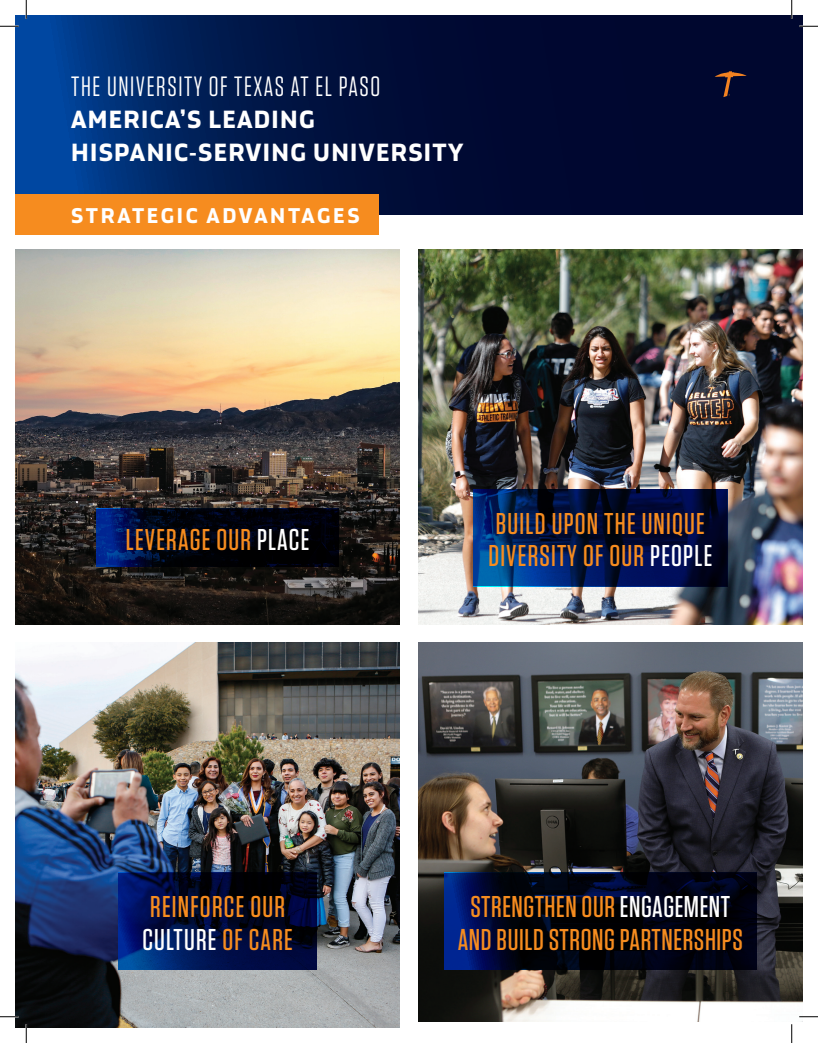
<style>
.page{position:relative;width:818px;height:1043px;background:#fff}
.page>*{position:absolute;margin:0;border:0;box-sizing:border-box;transform-origin:0 0}
.t1{font:500 30px/32.5px "Tungsten";letter-spacing:.04em;color:#f68c1f}
.t2{font:500 30px/32.5px "Tungsten";letter-spacing:.02em;color:#f68c1f;text-align:center}
.t3{font:27.88px "Tungsten";letter-spacing:.06em;color:#fff}
.t4{font:800 26.25px/32.5px "Coversans";letter-spacing:.05em;color:#fff}
.t5{font:800 22.5px "Coversans";letter-spacing:.12em;color:#fff}
.s1{color:#fff}
</style>
<div class="page">
<img style="left:15px;top:250px;width:385px;height:374px">
<svg style="left:15px;top:15px;width:787px;height:200px;background:#001546"></svg>
<svg style="left:96px;top:509px;width:243px;height:58px;background:#00071f"></svg>
<img style="left:418px;top:250px;width:384px;height:374px">
<img style="left:15px;top:642px;width:385px;height:386px">
<img style="left:418px;top:642px;width:384px;height:380px">
<svg style="left:119px;top:872px;width:197px;height:97px;background:#000d3d"></svg>
<svg style="left:444px;top:872px;width:312px;height:97px;background:#00061f"></svg>
<svg style="left:473px;top:489px;width:254px;height:97px;background:#00164c"></svg>
<svg style="left:714px;top:71px;width:32px;height:26px"></svg>
<div style="left:15px;top:195px;width:363px;height:40px;background:#f68c1f"></div>
<svg style="left:0;top:25px;width:19px;height:2px"></svg>
<svg style="left:799px;top:25px;width:19px;height:2px"></svg>
<svg style="left:0;top:1015px;width:19px;height:2px"></svg>
<svg style="left:799px;top:1015px;width:19px;height:2px"></svg>
<svg style="left:25px;top:0;width:2px;height:19px"></svg>
<svg style="left:25px;top:1024px;width:2px;height:18px"></svg>
<svg style="left:790px;top:0;width:2px;height:19px"></svg>
<svg style="left:791px;top:1024px;width:1px;height:18px"></svg>
<p class="t3" style="left:71px;top:72px;width:310px">THE UNIVERSITY OF TEXAS AT EL PASO</p>
<p class="t4" style="left:71px;top:104px;width:393px">AMERICA’S LEADING<br>HISPANIC-SERVING UNIVERSITY</p>
<p class="t5" style="left:71px;top:203px;width:290px">STRATEGIC ADVANTAGES</p>
<p class="t1" style="left:126px;top:523px;width:185px">LEVERAGE OUR <span class="s1">PLACE</span></p>
<p class="t1" style="left:488px;top:507px;width:225px">BUILD UPON THE UNIQUE<br>DIVERSITY OF OUR <span class="s1">PEOPLE</span></p>
<p class="t1" style="left:142px;top:890px;width:152px">REINFORCE OUR<br><span class="s1">CULTURE</span> OF CARE</p>
<p class="t2" style="left:458px;top:890px;width:286px">STRENGTHEN OUR <span class="s1">ENGAGEMENT<br></span>AND BUILD STRONG PARTNERSHIPS</p>
</div>
